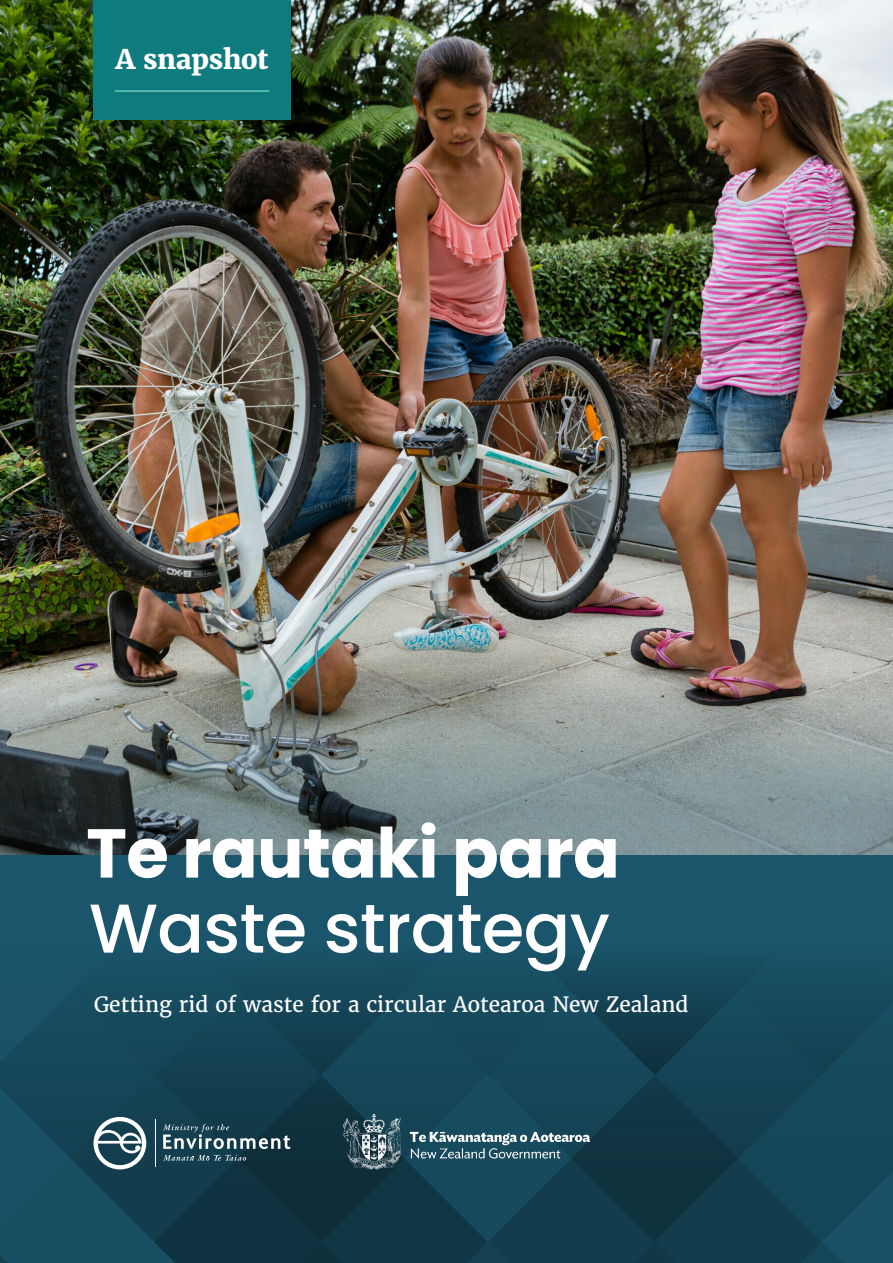
<style>
.page{position:relative;width:893px;height:1263px;background:#fff}
.page>*{position:absolute;margin:0;border:0;box-sizing:border-box;transform-origin:0 0}
.Cover_H1_Poppins{font:700 69px/75px "Poppins";letter-spacing:-.01em;color:#fff}
.Cover_-_Snapshot{font:800 27px "Merriweather";letter-spacing:-.015em;color:#fff}
.Cover_H2{font:21px "Merriweather";color:#fff}
.s1{font-weight:500}
</style>
<div class="page">
<img style="left:0;top:0;width:893px;height:621px">
<img style="left:0;top:621px;width:893px;height:174px">
<svg style="left:0;top:795px;width:893px;height:468px;background:#224e5f"></svg>
<hr style="left:155px;top:1119px;width:1px;height:48px;background:#fff">
<img style="left:344px;top:1114px;width:246px;height:55px">
<div style="left:94px;top:0;width:197px;height:120px;background:#0e7b7e"></div>
<hr style="left:115px;top:90px;width:154px;height:2px;background:#6ec7b8">
<p class="Cover_-_Snapshot" style="left:116px;top:42px;width:154px">A snapshot</p>
<p class="Cover_H1_Poppins" style="left:86px;top:816px;width:535px">Te rautaki para<br><span class="s1">Waste strategy</span></p>
<p class="Cover_H2" style="left:94px;top:992px;width:596px">Getting rid of waste for a circular Aotearoa New Zealand</p>
</div>
